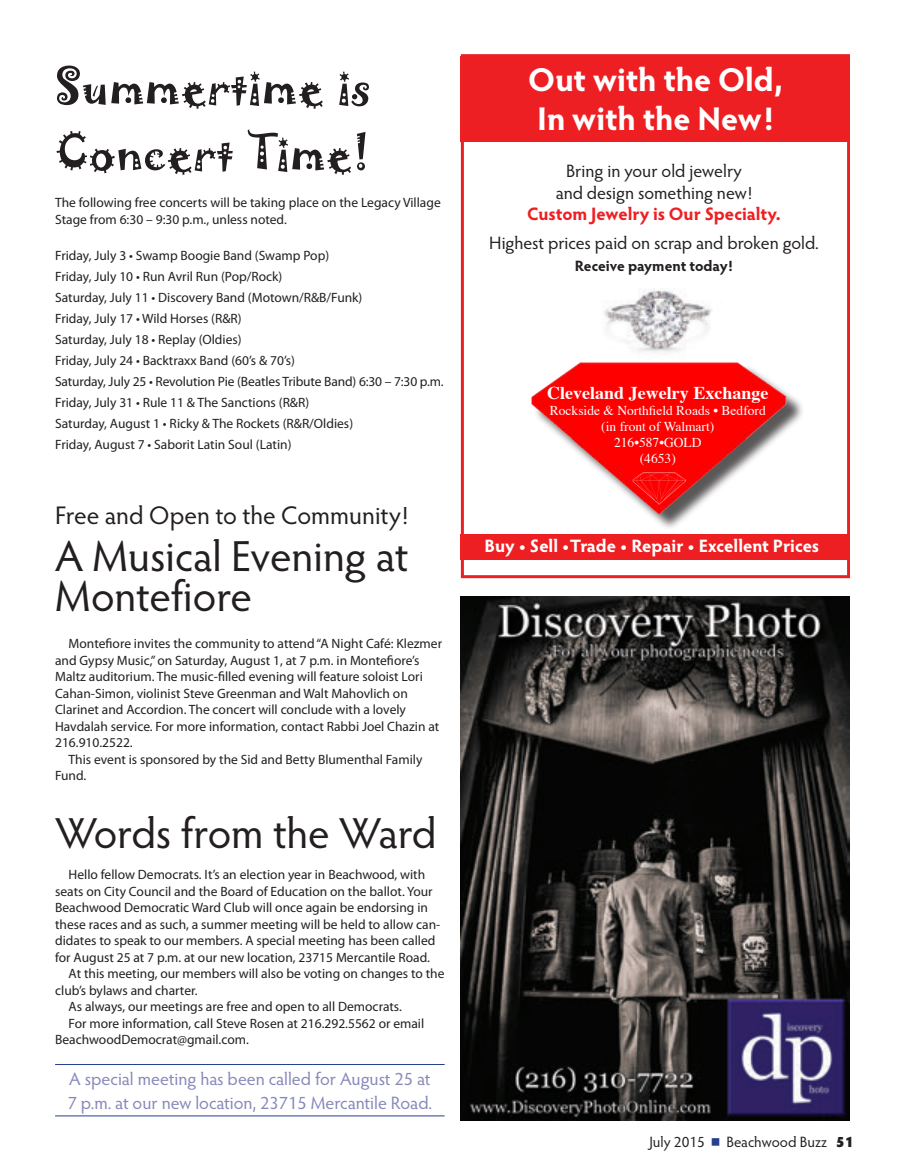
<style>
.page{position:relative;width:905px;height:1175px;background:#fff}
.page>*{position:absolute;margin:0;border:0;box-sizing:border-box;transform-origin:0 0}
.Text_Indent{font:55.5px "Jokerman Let Plain";color:#231f20}
.Headline_Small{font:43.5px/40.5px "Hypatia Sans Pro";letter-spacing:-.005em;color:#231f20}
.t1{font:700 33px/39.6px "Hypatia Sans Pro";color:#fff}
.Headline_Small_2{font:25.5px "Hypatia Sans Pro";color:#231f20}
.t2{font:18px/21.6px "Hypatia Sans Pro";color:#231f20;text-align:center}
.Callout{font:18px/24px "Hypatia Sans Pro";color:#8688ba}
.t3{font:700 18px "Hypatia Sans Pro";color:#fff}
.t4{font:700 18px "Times";color:#fff}
.t5{font:15px "Hypatia Sans Pro";color:#231f20}
.t6{font:700 15px "Hypatia Sans Pro";letter-spacing:-.005em;color:#231f20}
.Text_Indent-2{font:13.5px/16.5px "Myriad Pro";color:#231f20}
.t7{font:13.5px/16.2px "Times";color:#fff;text-align:center}
.s1{font-weight:700;color:#ee1f23}
.s2{font-family:"Universal Newswith Comm Pi";color:#253f8e}
.s3{font-weight:900}
</style>
<div class="page">
<hr style="left:55px;top:1064px;width:389px;height:1px;background:#253f8e">
<hr style="left:55px;top:1115px;width:389px;height:1px;background:#253f8e">
<img style="left:460px;top:597px;width:390px;height:523px">
<div style="left:461px;top:57px;width:389px;height:85px;background:#ee1f23"></div>
<div style="left:460px;top:533px;width:388px;height:26px;background:#ee1f23"></div>
<img style="left:604px;top:288px;width:108px;height:64px">
<div style="left:533px;top:365px;width:272px;height:166px;background:#231f20;opacity:.75"></div>
<img style="left:531px;top:362px;width:258px;height:156px">
<img style="left:632px;top:472px;width:53px;height:33px">
<div style="left:461px;top:54px;width:389px;height:524px;border:3px solid #ee1f23"></div>
<p class="Text_Indent" style="left:55px;top:53px;width:317px">Summertime is</p>
<p class="Text_Indent" style="left:55px;top:119px;width:316px">Concert Time!</p>
<p class="Text_Indent-2" style="left:55px;top:194px;width:387px">The following free concerts will be taking place on the Legacy Village<br>Stage from 6:30 – 9:30 p.m., unless noted.</p>
<p class="Text_Indent-2" style="left:55px;top:247px;width:275px">Friday, July 3 • Swamp Boogie Band (Swamp Pop)</p>
<p class="Text_Indent-2" style="left:55px;top:268px;width:229px">Friday, July 10 • Run Avril Run (Pop/Rock)</p>
<p class="Text_Indent-2" style="left:55px;top:289px;width:309px">Saturday, July 11 • Discovery Band (Motown/R&amp;B/Funk)</p>
<p class="Text_Indent-2" style="left:55px;top:310px;width:188px">Friday, July 17 • Wild Horses (R&amp;R)</p>
<p class="Text_Indent-2" style="left:55px;top:331px;width:188px">Saturday, July 18 • Replay (Oldies)</p>
<p class="Text_Indent-2" style="left:55px;top:352px;width:241px">Friday, July 24 • Backtraxx Band (60’s &amp; 70’s)</p>
<p class="Text_Indent-2" style="left:55px;top:373px;width:390px">Saturday, July 25 • Revolution Pie (Beatles Tribute Band) 6:30 – 7:30 p.m.</p>
<p class="Text_Indent-2" style="left:55px;top:394px;width:255px">Friday, July 31 • Rule 11 &amp; The Sanctions (R&amp;R)</p>
<p class="Text_Indent-2" style="left:55px;top:415px;width:299px">Saturday, August 1 • Ricky &amp; The Rockets (R&amp;R/Oldies)</p>
<p class="Text_Indent-2" style="left:55px;top:436px;width:238px">Friday, August 7 • Saborit Latin Soul (Latin)</p>
<p class="Headline_Small_2" style="left:55px;top:498px;width:355px">Free and Open to the Community!</p>
<p class="Headline_Small" style="left:55px;top:534px;width:355px">A Musical Evening at<br>Montefiore</p>
<p class="Text_Indent-2" style="left:55px;top:635px;width:388px;text-indent:14px">Montefiore invites the community to attend “A Night Café: Klezmer and Gypsy Music,” on Saturday, August 1, at 7 p.m. in Montefiore’s Maltz auditorium. The music-filled evening will feature soloist Lori Cahan-Simon, violinist Steve Greenman and Walt Mahovlich on Clarinet and Accordion. The concert will conclude with a lovely Havdalah service. For more information, contact Rabbi Joel Chazin at 216.910.2522.</p>
<p class="Text_Indent-2" style="left:55px;top:751px;width:369px;text-indent:14px">This event is sponsored by the Sid and Betty Blumenthal Family<br>Fund.</p>
<p class="Headline_Small" style="left:55px;top:811px;width:383px">Words from the Ward</p>
<p class="Text_Indent-2" style="left:55px;top:866px;width:387px;text-indent:14px">Hello fellow Democrats. It’s an election year in Beachwood, with seats on City Council and the Board of Education on the ballot. Your Beachwood Democratic Ward Club will once again be endorsing in these races and as such, a summer meeting will be held to allow can&shy;didates to speak to our members. A special meeting has been called for August 25 at 7 p.m. at our new location, 23715 Mercantile Road.</p>
<p class="Text_Indent-2" style="left:55px;top:965px;width:391px;text-indent:14px">At this meeting, our members will also be voting on changes to the club’s bylaws and charter.</p>
<p class="Text_Indent-2" style="left:69px;top:998px;width:335px">As always, our meetings are free and open to all Democrats.</p>
<p class="Text_Indent-2" style="left:55px;top:1015px;width:370px;text-indent:14px">For more information, call Steve Rosen at 216.292.5562 or email<br>BeachwoodDemocrat@gmail.com.</p>
<p class="Callout" style="left:68px;top:1066px;width:366px">A special meeting has been called for August 25 at<br>7 p.m. at our new location, 23715 Mercantile Road.</p>
<p class="t1" style="left:528px;top:58px;width:256px">Out with the Old,<br>In with the New!</p>
<p class="t2" style="left:527px;top:159px;width:255px">Bring in your old jewelry<br>and design something new!<br><span class="s1">Custom Jewelry is Our Specialty.</span></p>
<p class="t2" style="left:489px;top:232px;width:331px">Highest prices paid on scrap and broken gold.</p>
<p class="t6" style="left:575px;top:255px;width:160px">Receive payment today!</p>
<p class="t4" style="left:547px;top:375px;width:223px">Cleveland Jewelry Exchange</p>
<p class="t7" style="left:550px;top:401px;width:217px">Rockside &amp; Northfield Roads • Bedford (in front of Walmart)<br>216•587•GOLD<br>(4653)</p>
<p class="t3" style="left:484px;top:532px;width:336px">Buy • Sell •Trade • Repair • Excellent Prices</p>
<p class="t5" style="left:649px;top:1131px;width:205px">July 2015 <span class="s2">n</span> Beachwood Buzz <span class="s3">51</span></p>
</div>
